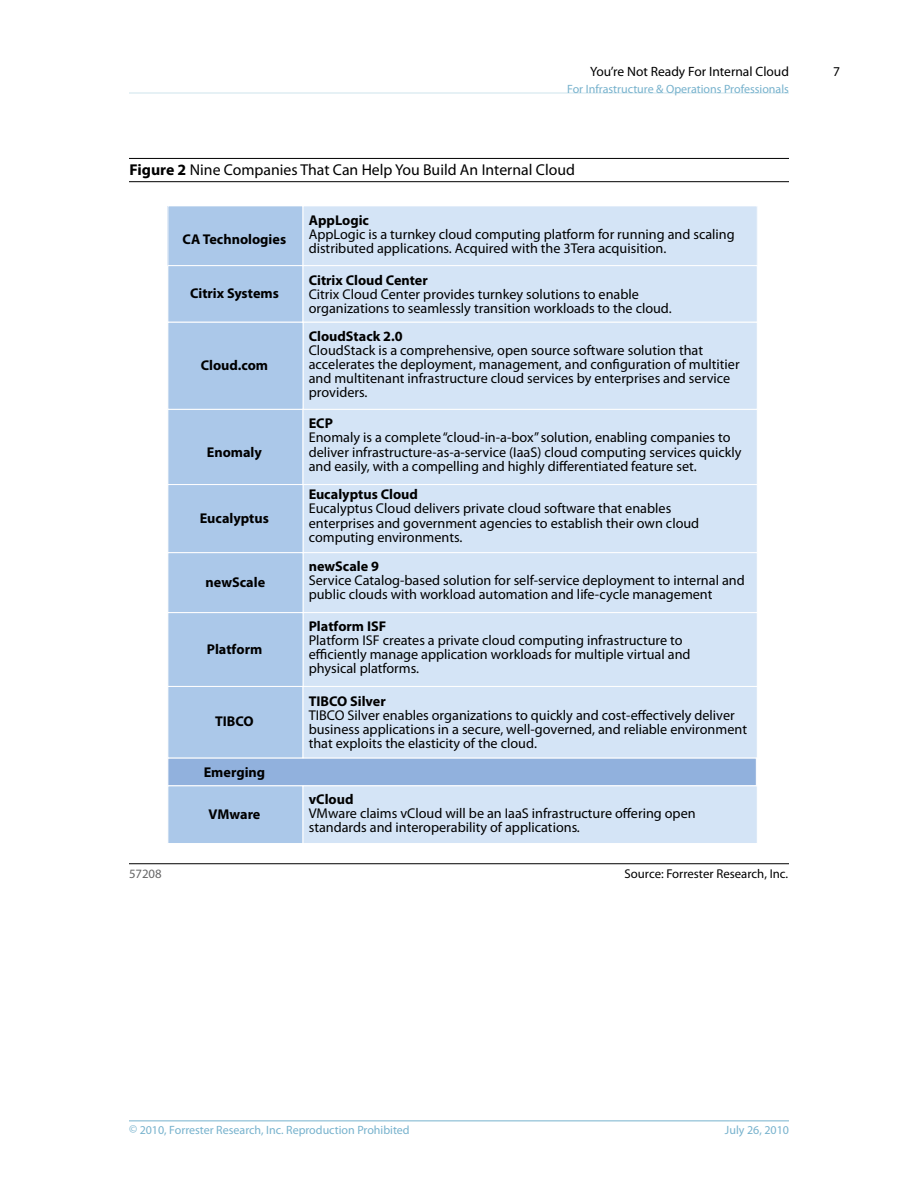
<style>
.page{position:relative;width:918px;height:1188px;background:#fff}
.page>*{position:absolute;margin:0;border:0;box-sizing:border-box;transform-origin:0 0}
.t1{font:15.75px "Myriad Pro";color:#000}
.t2{font:14.25px/14.2px "Myriad Pro";color:#000}
.t3{font:700 14.25px "Myriad Pro";color:#000}
.t4{font:13.5px "Myriad Pro";color:#000}
.t5{font:12.75px "Myriad Pro";color:#000}
.t6{font:12.75px "Myriad Pro";color:#666667}
.t7{font:12px "Myriad Pro";color:#77b2cd}
.s1{font-weight:700}
</style>
<div class="page">
<hr style="left:129px;top:1120px;width:660px;height:1px;background:#77b2cd">
<hr style="left:129px;top:93px;width:660px;height:1px;background:#cfe4ed">
<hr style="left:129px;top:158px;width:660px;height:1px;background:#000">
<hr style="left:129px;top:181px;width:660px;height:1px;background:#000">
<hr style="left:129px;top:863px;width:660px;height:1px;background:#000">
<div style="left:168px;top:206px;width:135px;height:60px;background:#abc8e9"></div>
<div style="left:168px;top:206px;width:135px;height:60px;border:1px solid #fff"></div>
<div style="left:303px;top:206px;width:454px;height:60px;background:#d4e4f6"></div>
<div style="left:303px;top:206px;width:455px;height:60px;border:1px solid #fff"></div>
<div style="left:168px;top:265px;width:135px;height:58px;background:#abc8e9;border:1px solid #fff"></div>
<div style="left:303px;top:265px;width:455px;height:58px;background:#d4e4f6;border:1px solid #fff"></div>
<div style="left:168px;top:409px;width:135px;height:76px;background:#abc8e9;border:1px solid #fff"></div>
<div style="left:303px;top:409px;width:455px;height:76px;background:#d4e4f6;border:1px solid #fff"></div>
<div style="left:303px;top:322px;width:455px;height:88px;background:#d4e4f6;border:1px solid #fff"></div>
<div style="left:168px;top:322px;width:135px;height:88px;background:#abc8e9;border:1px solid #fff"></div>
<div style="left:303px;top:484px;width:455px;height:69px;background:#d4e4f6;border:1px solid #fff"></div>
<div style="left:168px;top:484px;width:135px;height:69px;background:#abc8e9;border:1px solid #fff"></div>
<div style="left:168px;top:758px;width:589px;height:28px;background:#91b1dd;border:1px solid #fff"></div>
<div style="left:168px;top:786px;width:135px;height:58px;background:#abc8e9;border:1px solid #fff"></div>
<div style="left:303px;top:786px;width:455px;height:58px;background:#d4e4f6;border:1px solid #fff"></div>
<div style="left:303px;top:612px;width:455px;height:75px;background:#d4e4f6;border:1px solid #fff"></div>
<div style="left:168px;top:612px;width:135px;height:75px;background:#abc8e9;border:1px solid #fff"></div>
<div style="left:168px;top:686px;width:135px;height:72px;background:#abc8e9;border:1px solid #fff"></div>
<div style="left:303px;top:686px;width:455px;height:72px;background:#d4e4f6;border:1px solid #fff"></div>
<div style="left:303px;top:552px;width:455px;height:61px;background:#d4e4f6;border:1px solid #fff"></div>
<div style="left:168px;top:552px;width:135px;height:61px;background:#abc8e9;border:1px solid #fff"></div>
<p class="t4" style="left:590px;top:64px;width:200px">You’re Not Ready For Internal Cloud</p>
<p class="t7" style="left:567px;top:82px;width:223px">For Infrastructure &amp; Operations Professionals</p>
<p class="t1" style="left:130px;top:161px;width:447px"><span class="s1">Figure 2</span> Nine Companies That Can Help You Build An Internal Cloud</p>
<p class="t3" style="left:183px;top:231px;width:105px">CA Technologies</p>
<p class="t3" style="left:190px;top:285px;width:90px">Citrix Systems</p>
<p class="t3" style="left:201px;top:357px;width:69px">Cloud.com</p>
<p class="t3" style="left:207px;top:444px;width:57px">Enomaly</p>
<p class="t3" style="left:200px;top:510px;width:71px">Eucalyptus</p>
<p class="t3" style="left:206px;top:574px;width:61px">newScale</p>
<p class="t3" style="left:207px;top:641px;width:57px">Platform</p>
<p class="t3" style="left:215px;top:714px;width:40px">TIBCO</p>
<p class="t3" style="left:204px;top:764px;width:63px">Emerging</p>
<p class="t3" style="left:208px;top:806px;width:53px">VMware</p>
<p class="t3" style="left:309px;top:212px;width:62px">AppLogic</p>
<p class="t2" style="left:309px;top:228px;width:428px">AppLogic is a turnkey cloud computing platform for running and scaling distributed applications. Acquired with the 3Tera acquisition.</p>
<p class="t3" style="left:309px;top:272px;width:121px">Citrix Cloud Center</p>
<p class="t2" style="left:309px;top:287px;width:365px">Citrix Cloud Center provides turnkey solutions to enable organizations to seamlessly transition workloads to the cloud.</p>
<p class="t3" style="left:309px;top:328px;width:96px">CloudStack 2.0</p>
<p class="t2" style="left:309px;top:343px;width:433px">CloudStack is a comprehensive, open source software solution that accelerates the deployment, management, and configuration of multitier and multitenant infrastructure cloud services by enterprises and service providers.</p>
<p class="t3" style="left:309px;top:415px;width:26px">ECP</p>
<p class="t2" style="left:309px;top:431px;width:434px">Enomaly is a complete “cloud-in-a-box” solution, enabling companies to deliver infrastructure-as-a-service (IaaS) cloud computing services quickly and easily, with a compelling and highly differentiated feature set.</p>
<p class="t3" style="left:309px;top:486px;width:111px">Eucalyptus Cloud</p>
<p class="t2" style="left:309px;top:502px;width:392px">Eucalyptus Cloud delivers private cloud software that enables enterprises and government agencies to establish their own cloud computing environments.</p>
<p class="t3" style="left:309px;top:558px;width:72px">newScale 9</p>
<p class="t2" style="left:309px;top:573px;width:437px">Service Catalog-based solution for self-service deployment to internal and public clouds with workload automation and life-cycle management</p>
<p class="t3" style="left:309px;top:618px;width:79px">Platform ISF</p>
<p class="t2" style="left:309px;top:633px;width:383px">Platform ISF creates a private cloud computing infrastructure to efficiently manage application workloads for multiple virtual and physical platforms.</p>
<p class="t3" style="left:309px;top:693px;width:79px">TIBCO Silver</p>
<p class="t2" style="left:309px;top:708px;width:440px">TIBCO Silver enables organizations to quickly and cost-effectively deliver business applications in a secure, well-governed, and reliable environment that exploits the elasticity of the cloud.</p>
<p class="t3" style="left:309px;top:791px;width:46px">vCloud</p>
<p class="t2" style="left:309px;top:806px;width:388px">VMware claims vCloud will be an IaaS infrastructure offering open standards and interoperability of applications.</p>
<p class="t6" style="left:129px;top:867px;width:34px">57208</p>
<p class="t5" style="left:625px;top:867px;width:165px">Source: Forrester Research, Inc.</p>
<p class="t4" style="left:833px;top:64px;width:8px">7</p>
<p class="t7" style="left:129px;top:1123px;width:282px">© 2010, Forrester Research, Inc. Reproduction Prohibited</p>
<p class="t7" style="left:725px;top:1123px;width:66px">July 26, 2010</p>
</div>
